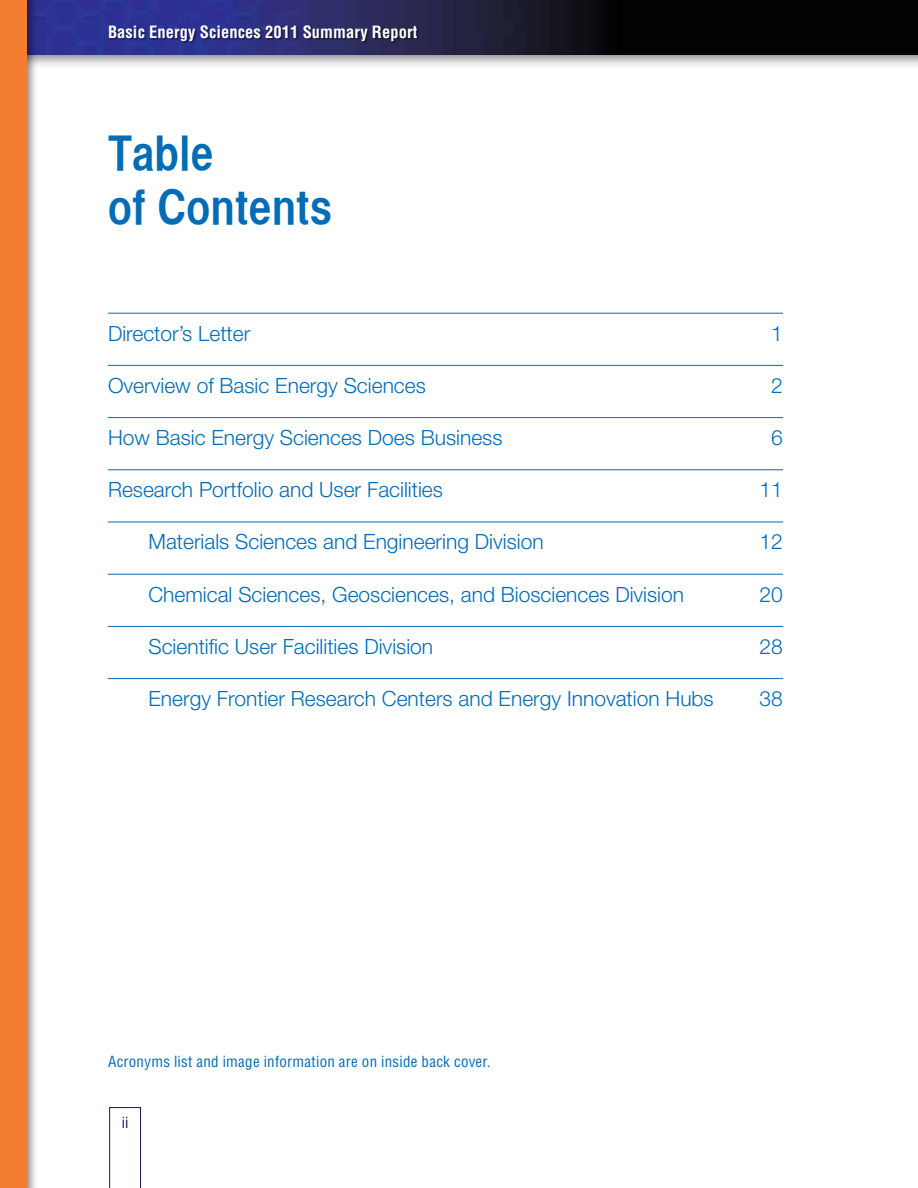
<style>
.page{position:relative;width:918px;height:1188px;background:#fff}
.page>*{position:absolute;margin:0;border:0;box-sizing:border-box;transform-origin:0 0}
.t1{font:48px/54px "Helvetica CY Bold";letter-spacing:.01em;color:#036cb6}
.t2{font:300 21px "Helvetica Neue";color:#036cb6}
.t3{font:700 condensed 16.5px "Helvetica";letter-spacing:.005em;color:#fff}
.t4{font:condensed 15px "Helvetica";letter-spacing:.02em;color:#036cb6}
.t5{font:condensed 15px "Helvetica";color:#11175e}
</style>
<div class="page">
<div style="left:0;top:0;width:918px;height:70px;background:#000;opacity:.56"></div>
<img style="left:39px;top:0;width:879px;height:54px">
<div style="left:0;top:0;width:39px;height:1188px;background:#000;opacity:.49"></div>
<div style="left:0;top:0;width:27px;height:1188px;background:#f47d30"></div>
<svg style="left:109px;top:1107px;width:32px;height:81px"></svg>
<div style="left:109px;top:26px;width:309px;height:18px;background:#000;opacity:.49"></div>
<hr style="left:108px;top:313px;width:675px;height:1px;background:#036cb6">
<hr style="left:108px;top:365px;width:675px;height:1px;background:#036cb6">
<hr style="left:108px;top:417px;width:675px;height:1px;background:#036cb6">
<hr style="left:108px;top:469px;width:675px;height:1px;background:#036cb6">
<hr style="left:108px;top:522px;width:675px;height:1px;background:#036cb6">
<hr style="left:108px;top:574px;width:675px;height:1px;background:#036cb6">
<hr style="left:108px;top:626px;width:675px;height:1px;background:#036cb6">
<hr style="left:108px;top:678px;width:675px;height:1px;background:#036cb6">
<p class="t3" style="left:108px;top:22px;width:311px">Basic Energy Sciences 2011 Summary Report</p>
<h1 class="t1" style="left:108px;top:125px;width:226px">Table<br>of Contents</h1>
<p class="t2" style="left:108px;top:320px;width:144px">Director’s Letter</p>
<p class="t2" style="left:771px;top:320px;width:13px">1</p>
<p class="t2" style="left:108px;top:372px;width:319px">Overview of Basic Energy Sciences</p>
<p class="t2" style="left:771px;top:372px;width:13px">2</p>
<p class="t2" style="left:108px;top:425px;width:396px">How Basic Energy Sciences Does Business</p>
<p class="t2" style="left:771px;top:425px;width:13px">6</p>
<p class="t2" style="left:108px;top:477px;width:336px">Research Portfolio and User Facilities</p>
<p class="t2" style="left:760px;top:477px;width:25px">11</p>
<p class="t2" style="left:149px;top:529px;width:397px">Materials Sciences and Engineering Division</p>
<p class="t2" style="left:760px;top:529px;width:25px">12</p>
<p class="t2" style="left:149px;top:581px;width:537px">Chemical Sciences, Geosciences, and Biosciences Division</p>
<p class="t2" style="left:760px;top:581px;width:25px">20</p>
<p class="t2" style="left:149px;top:633px;width:286px">Scientific User Facilities Division</p>
<p class="t2" style="left:760px;top:633px;width:25px">28</p>
<p class="t2" style="left:149px;top:686px;width:567px">Energy Frontier Research Centers and Energy Innovation Hubs</p>
<p class="t2" style="left:760px;top:686px;width:25px">38</p>
<p class="t4" style="left:108px;top:1052px;width:384px">Acronyms list and image information are on inside back cover.</p>
<p class="t5" style="left:122px;top:1114px;width:8px">ii</p>
</div>
